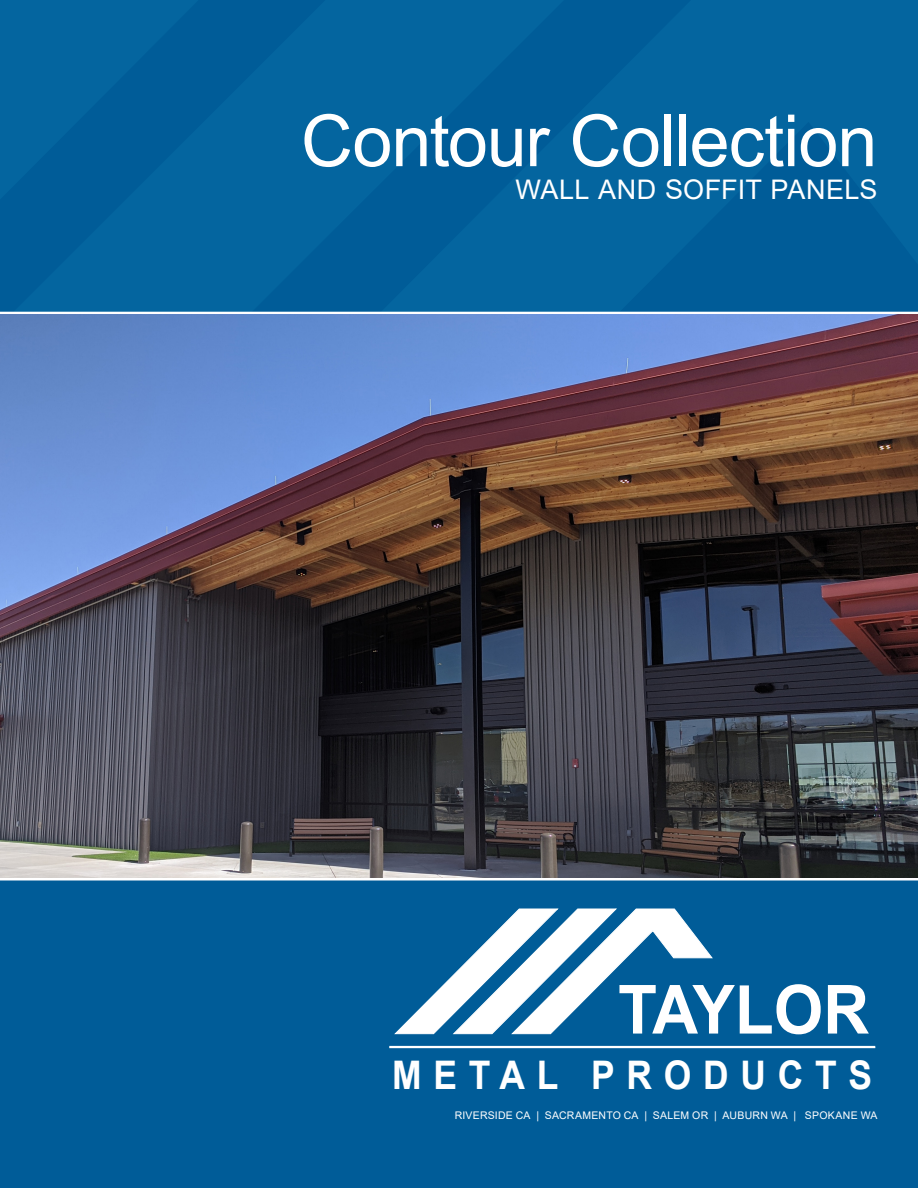
<style>
.page{position:relative;width:918px;height:1188px;background:#fff}
.page>*{position:absolute;margin:0;border:0;box-sizing:border-box;transform-origin:0 0}
.t1{font:72px "Arial";letter-spacing:-.015em;color:#fff}
.t2{font:700 67.8px "Arial";color:#fff;scale:.94 1}
.t3{font:700 39.45px "Arial";letter-spacing:.33em;color:#fff;scale:.9 1}
.t4{font:27px "Arial";letter-spacing:.01em;color:#fff}
.t5{font:10.5px "Arial";letter-spacing:.02em;color:#fff}
</style>
<div class="page">
<div style="left:0;top:0;width:12px;height:200px;background:#04659f"></div>
<svg style="left:12px;top:0;width:368px;height:312px;background:#02629c"></svg>
<svg style="left:380px;top:0;width:538px;height:312px;background:#02619c"></svg>
<div style="left:0;top:879px;width:918px;height:309px;background:#005c98"></div>
<hr style="left:0;top:878px;width:918px;height:2px;background:#fff">
<svg style="left:394px;top:908px;width:319px;height:126px"></svg>
<hr style="left:389px;top:1046px;width:486px;height:2px;background:#fff">
<img style="left:0;top:315px;width:918px;height:563px">
<p class="t1" style="left:301px;top:91px;width:578px">Contour Collection</p>
<p class="t4" style="left:515px;top:170px;width:364px">WALL AND SOFFIT PANELS</p>
<p class="t2" style="left:618px;top:965px;width:269px">TAYLOR</p>
<p class="t3" style="left:392px;top:1049px;width:535px">METAL PRODUCTS</p>
<p class="t5" style="left:455px;top:1108px;width:424px">RIVERSIDE CA | SACRAMENTO CA | SALEM OR | AUBURN WA | SPOKANE WA</p>
</div>
